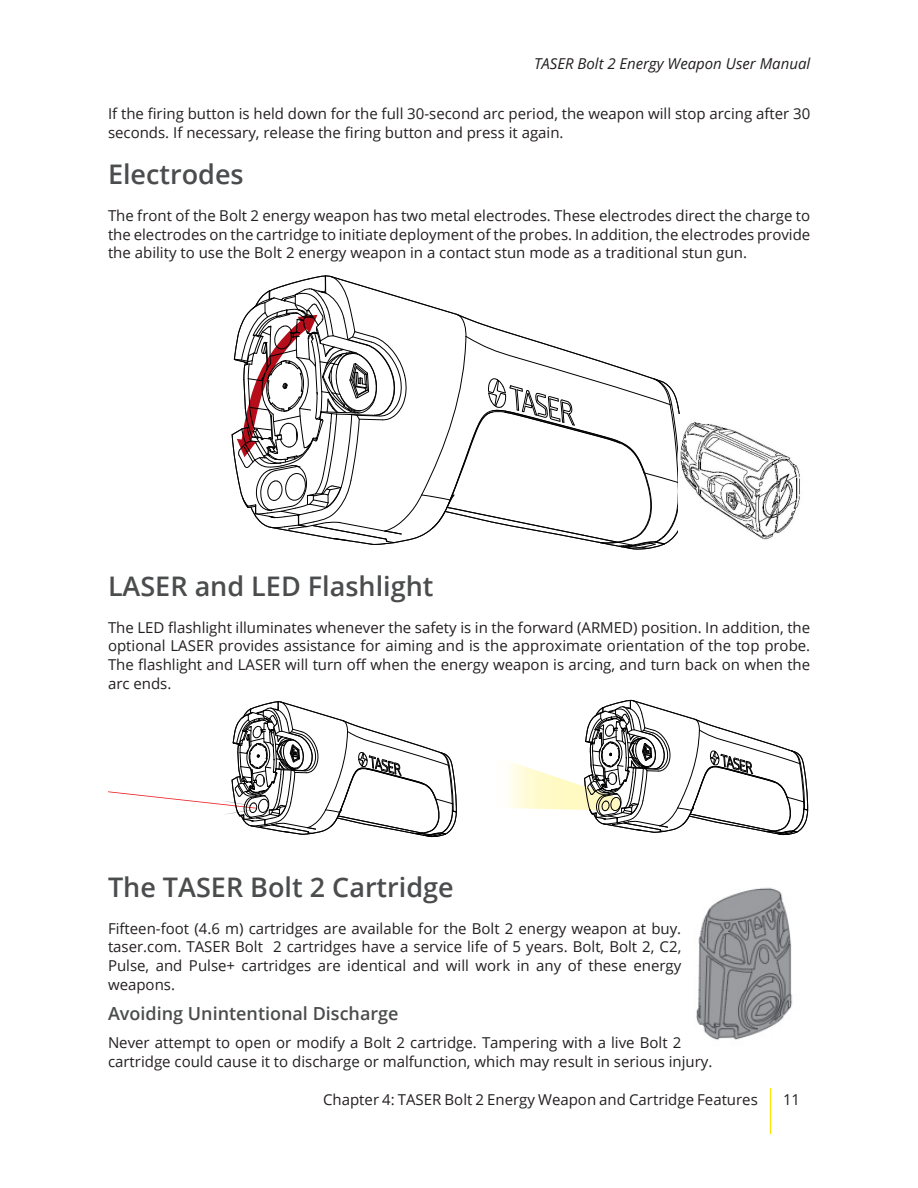
<style>
.page{position:relative;width:918px;height:1188px;background:#fff}
.page>*{position:absolute;margin:0;border:0;box-sizing:border-box;transform-origin:0 0}
.Heading_1{font:600 27px "Open Sans";color:#4b4c4d}
.Heading_2{font:600 18px "Open Sans";color:#4b4c4d}
.TI_Normal{font:15px/18.8px "Open Sans";color:#231f20;text-align:justify}
.t1{font:italic 15px "Open Sans";color:#231f20}
</style>
<div class="page">
<hr style="left:770px;top:1088px;width:1px;height:46px;background:#fce401">
<svg style="left:231px;top:275px;width:449px;height:275px"></svg>
<svg style="left:108px;top:701px;width:349px;height:136px"></svg>
<svg style="left:509px;top:700px;width:299px;height:135px"></svg>
<img style="left:696px;top:887px;width:97px;height:153px">
<img style="left:679px;top:415px;width:121px;height:128px">
<p class="t1" style="left:534px;top:53px;width:278px">TASER Bolt 2 Energy Weapon User Manual</p>
<p class="TI_Normal" style="left:108px;top:104px;width:704px">If the firing button is held down for the full 30-second arc period, the weapon will stop arcing after 30 seconds. If necessary, release the firing button and press it again.</p>
<p class="Heading_1" style="left:108px;top:156px;width:137px">Electrodes</p>
<p class="TI_Normal" style="left:108px;top:206px;width:704px">The front of the Bolt 2 energy weapon has two metal electrodes. These electrodes direct the charge to the electrodes on the cartridge to initiate deployment of the probes. In addition, the electrodes provide the ability to use the Bolt 2 energy weapon in a contact stun mode as a traditional stun gun.</p>
<p class="Heading_1" style="left:108px;top:568px;width:327px">LASER and LED Flashlight</p>
<p class="TI_Normal" style="left:108px;top:617px;width:704px">The LED flashlight illuminates whenever the safety is in the forward (ARMED) position. In addition, the optional LASER provides assistance for aiming and is the approximate orientation of the top probe.<br>The flashlight and LASER will turn off when the energy weapon is arcing, and turn back on when the arc ends.</p>
<p class="Heading_1" style="left:108px;top:868px;width:347px">The TASER Bolt 2 Cartridge</p>
<p class="TI_Normal" style="left:108px;top:918px;width:575px">Fifteen-foot (4.6 m) cartridges are available for the Bolt 2 energy weapon at buy. taser.com. TASER Bolt 2 cartridges have a service life of 5 years. Bolt, Bolt 2, C2, Pulse, and Pulse+ cartridges are identical and will work in any of these energy weapons.</p>
<p class="Heading_2" style="left:108px;top:1001px;width:292px">Avoiding Unintentional Discharge</p>
<p class="TI_Normal" style="left:108px;top:1033px;width:606px">Never attempt to open or modify a Bolt 2 cartridge. Tampering with a live Bolt 2 cartridge could cause it to discharge or malfunction, which may result in serious injury.</p>
<p class="TI_Normal" style="left:323px;top:1090px;width:436px">Chapter 4: TASER Bolt 2 Energy Weapon and Cartridge Features</p>
<p class="TI_Normal" style="left:783px;top:1090px;width:19px">11</p>
</div>
